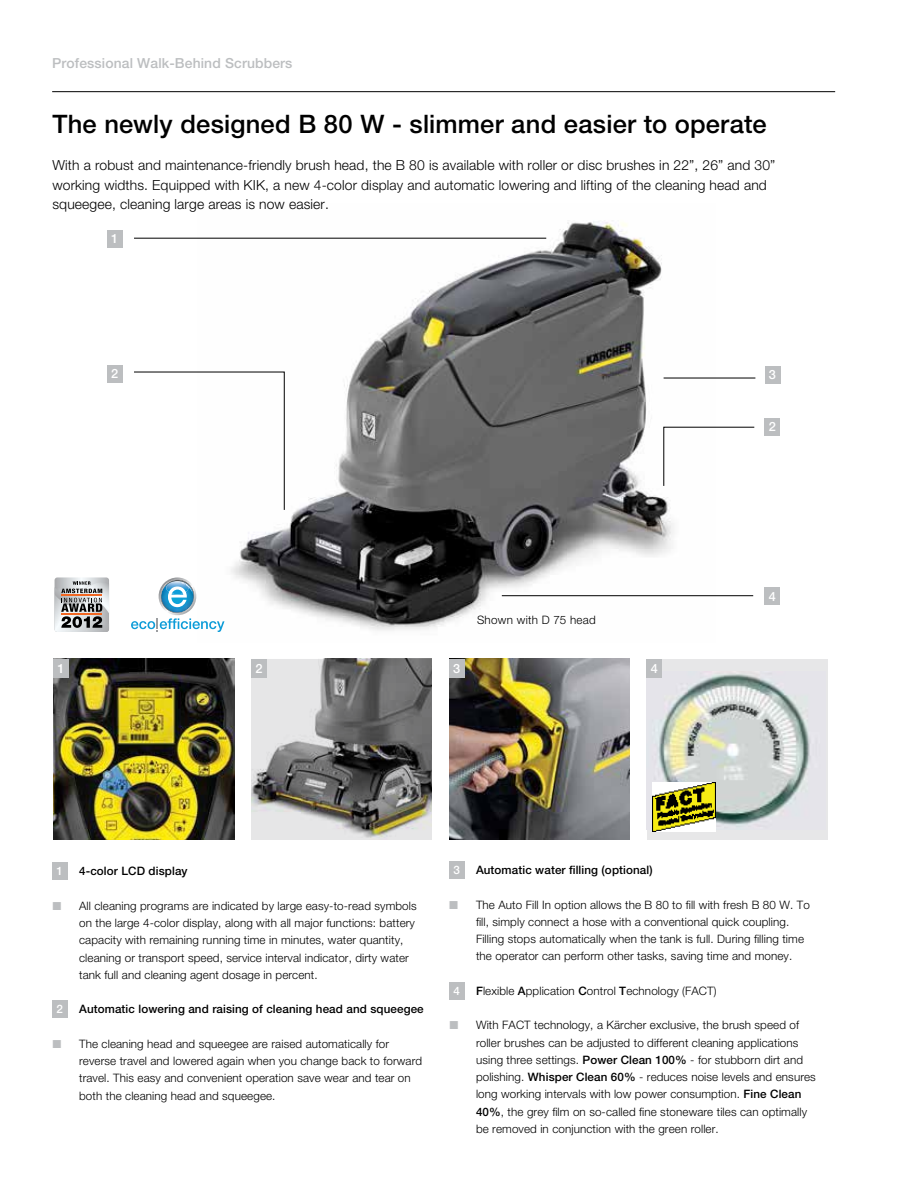
<style>
.page{position:relative;width:918px;height:1188px;background:#fff}
.page>*{position:absolute;margin:0;border:0;box-sizing:border-box;transform-origin:0 0}
.t1{font:500 25.5px "Helvetica Neue LT Pro";letter-spacing:.01em;color:#000}
.t2{font:300 13.8px/19.5px "Helvetica Neue LT Pro";letter-spacing:.01em;color:#000}
.t3{font:500 13.8px "Helvetica Neue LT Pro";letter-spacing:.01em;color:#bcbec0}
.t4{font:500 12.75px "Helvetica Neue LT Pro";color:#fff}
.t5{font:300 11.7px/17.2px "Helvetica Neue LT Pro";letter-spacing:.01em;color:#000}
.t6{font:500 11.7px "Helvetica Neue LT Pro";letter-spacing:.01em;color:#000}
.t7{font:500 11.7px "Helvetica Neue LT Pro";color:#fff}
.s1{font-weight:500}
</style>
<div class="page">
<hr style="left:52px;top:91px;width:783px;height:1px;background:#000">
<img style="left:198px;top:221px;width:517px;height:410px">
<div style="left:449px;top:861px;width:15px;height:17px;background:#bcbec0"></div>
<div style="left:449px;top:982px;width:15px;height:17px;background:#bcbec0"></div>
<div style="left:52px;top:863px;width:15px;height:17px;background:#bcbec0"></div>
<div style="left:52px;top:1001px;width:15px;height:17px;background:#bcbec0"></div>
<img style="left:53px;top:659px;width:181px;height:180px">
<div style="left:53px;top:659px;width:16px;height:18px;background:#bcbec0"></div>
<img style="left:251px;top:659px;width:181px;height:180px">
<div style="left:251px;top:659px;width:16px;height:18px;background:#bcbec0"></div>
<img style="left:449px;top:659px;width:181px;height:180px">
<div style="left:449px;top:659px;width:15px;height:18px;background:#bcbec0"></div>
<div style="left:647px;top:659px;width:180px;height:180px;background:#e7e7e8"></div>
<img style="left:647px;top:673px;width:164px;height:154px">
<div style="left:647px;top:659px;width:15px;height:18px;background:#bcbec0"></div>
<div style="left:765px;top:418px;width:15px;height:17px;background:#bcbec0"></div>
<svg style="left:663px;top:427px;width:92px;height:59px"></svg>
<div style="left:765px;top:366px;width:15px;height:17px;background:#bcbec0"></div>
<hr style="left:664px;top:378px;width:91px;height:1px;background:#000">
<div style="left:107px;top:365px;width:16px;height:18px;background:#bcbec0"></div>
<div style="left:107px;top:230px;width:16px;height:17px;background:#bcbec0"></div>
<hr style="left:134px;top:238px;width:412px;height:1px;background:#000">
<div style="left:765px;top:588px;width:15px;height:17px;background:#bcbec0"></div>
<hr style="left:502px;top:595px;width:251px;height:1px;background:#000">
<svg style="left:134px;top:372px;width:151px;height:138px"></svg>
<svg style="left:131px;top:577px;width:93px;height:55px"></svg>
<svg style="left:55px;top:577px;width:54px;height:55px;background:#a8a3a1"></svg>
<img style="left:652px;top:783px;width:64px;height:49px">
<p class="t3" style="left:52px;top:55px;width:242px">Professional Walk-Behind Scrubbers</p>
<h1 class="t1" style="left:52px;top:109px;width:716px">The newly designed B 80 W - slimmer and easier to operate</h1>
<p class="t2" style="left:52px;top:155px;width:724px">With a robust and maintenance-friendly brush head, the B 80 is available with roller or disc brushes in 22”, 26” and 30” working widths. Equipped with KIK, a new 4-color display and automatic lowering and lifting of the cleaning head and squeegee, cleaning large areas is now easier.</p>
<p class="t4" style="left:111px;top:231px;width:9px">1</p>
<p class="t4" style="left:111px;top:366px;width:9px">2</p>
<p class="t4" style="left:769px;top:367px;width:9px">3</p>
<p class="t4" style="left:769px;top:419px;width:9px">2</p>
<p class="t5" style="left:477px;top:611px;width:120px">Shown with D 75 head</p>
<p class="t4" style="left:58px;top:660px;width:9px">1</p>
<p class="t4" style="left:255px;top:660px;width:9px">2</p>
<p class="t4" style="left:453px;top:660px;width:9px">3</p>
<p class="t4" style="left:651px;top:660px;width:9px">4</p>
<p class="t4" style="left:769px;top:588px;width:9px">4</p>
<p class="t7" style="left:57px;top:864px;width:8px">1</p>
<p class="t6" style="left:79px;top:864px;width:110px">4-color LCD display</p>
<p class="t5" style="left:79px;top:897px;width:339px">All cleaning programs are indicated by large easy-to-read symbols on the large 4-color display, along with all major functions: battery capacity with remaining running time in minutes, water quantity, cleaning or transport speed, service interval indicator, dirty water tank full and cleaning agent dosage in percent.</p>
<p class="t7" style="left:57px;top:1002px;width:8px">2</p>
<p class="t6" style="left:79px;top:1002px;width:346px">Automatic lowering and raising of cleaning head and squeegee</p>
<p class="t5" style="left:79px;top:1035px;width:345px">The cleaning head and squeegee are raised automatically for reverse travel and lowered again when you change back to forward travel. This easy and convenient operation save wear and tear on both the cleaning head and squeegee.</p>
<p class="t7" style="left:453px;top:863px;width:8px">3</p>
<p class="t6" style="left:476px;top:863px;width:178px">Automatic water filling (optional)</p>
<p class="t5" style="left:476px;top:896px;width:335px">The Auto Fill In option allows the B 80 to fill with fresh B 80 W. To fill, simply connect a hose with a conventional quick coupling.<br>Filling stops automatically when the tank is full. During filling time the operator can perform other tasks, saving time and money.</p>
<p class="t7" style="left:453px;top:984px;width:8px">4</p>
<p class="t5" style="left:476px;top:982px;width:242px"><span class="s1">F</span>lexible <span class="s1">A</span>pplication <span class="s1">C</span>ontrol <span class="s1">T</span>echnology (FACT)</p>
<p class="t5" style="left:476px;top:1016px;width:341px">With FACT technology, a Kärcher exclusive, the brush speed of roller brushes can be adjusted to different cleaning applications using three settings. <span class="s1">Power Clean 100%</span> - for stubborn dirt and polishing. <span class="s1">Whisper Clean 60%</span> - reduces noise levels and ensures long working intervals with low power consumption. <span class="s1">Fine Clean 40%</span>, the grey film on so-called fine stoneware tiles can optimally be removed in conjunction with the green roller.</p>
</div>
